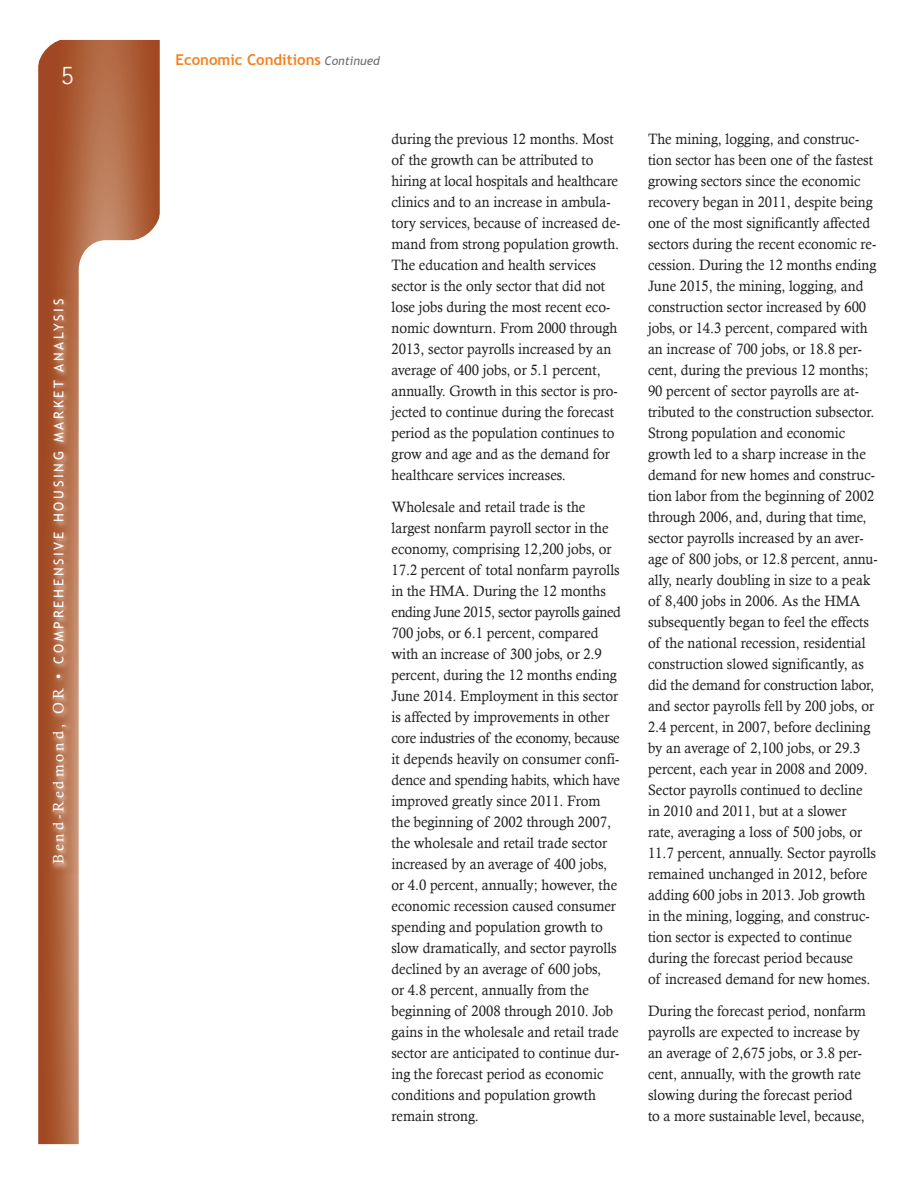
<style>
.page{position:relative;width:918px;height:1188px;background:#fff}
.page>*{position:absolute;margin:0;border:0;box-sizing:border-box;transform-origin:0 0}
.t1{font:300 27px "Rotis Sans Serif";color:#fff}
.body_text{font:15px/21px "Calisto";color:#231f20;scale:.95 1}
.t2{font:700 15px "Trebuchet MS";color:#f58220}
.t3{font:13.5px "Trebuchet MS";letter-spacing:.2em;color:#fff}
.s1{font-family:"Calisto";font-size:15px}
.s2{font-weight:400;font-style:italic;font-size:12px;color:#6d6e71}
</style>
<div class="page">
<svg style="left:38px;top:40px;width:122px;height:1104px;background:#af6440"></svg>
<svg style="left:79px;top:240px;width:81px;height:904px"></svg>
<svg style="left:38px;top:39px;width:30px;height:30px"></svg>
<svg style="left:130px;top:210px;width:30px;height:36px"></svg>
<img style="left:46px;top:290px;width:31px;height:584px">
<h1 class="t1" style="left:61px;top:60px;width:14px">5</h1>
<p class="t3" style="left:51px;top:864px;width:567px;rotate:-90deg"><span class="s1">Bend-Redmond, OR •</span> COMPREHENSIVE HOUSING MARKET ANALYSIS</p>
<p class="t2" style="left:176px;top:50px;width:206px">Economic Conditions <span class="s2">Continued</span></p>
<p class="body_text" style="left:392px;top:128px;width:242px">during the previous 12 months. Most of the growth can be attributed to hiring at local hospitals and healthcare clinics and to an increase in ambula&shy;tory services, because of increased de&shy;mand from strong population growth.<br>The education and health services sector is the only sector that did not lose jobs during the most recent eco&shy;nomic downturn. From 2000 through 2013, sector payrolls increased by an average of 400 jobs, or 5.1 percent, annually. Growth in this sector is pro&shy;jected to continue during the forecast period as the population continues to grow and age and as the demand for healthcare services increases.</p>
<p class="body_text" style="left:392px;top:496px;width:243px">Wholesale and retail trade is the largest nonfarm payroll sector in the economy, comprising 12,200 jobs, or 17.2 percent of total nonfarm payrolls in the HMA. During the 12 months ending June 2015, sector payrolls gained 700 jobs, or 6.1 percent, compared with an increase of 300 jobs, or 2.9 percent, during the 12 months ending June 2014. Employment in this sector is affected by improvements in other core industries of the economy, because it depends heavily on consumer confi&shy;dence and spending habits, which have improved greatly since 2011. From the beginning of 2002 through 2007, the wholesale and retail trade sector increased by an average of 400 jobs, or 4.0 percent, annually; however, the economic recession caused consumer spending and population growth to slow dramatically, and sector payrolls declined by an average of 600 jobs,<br>or 4.8 percent, annually from the beginning of 2008 through 2010. Job gains in the wholesale and retail trade sector are anticipated to continue dur&shy;ing the forecast period as economic conditions and population growth remain strong.</p>
<p class="body_text" style="left:648px;top:128px;width:243px">The mining, logging, and construc&shy;tion sector has been one of the fastest growing sectors since the economic recovery began in 2011, despite being one of the most significantly affected sectors during the recent economic re&shy;cession. During the 12 months ending June 2015, the mining, logging, and construction sector increased by 600 jobs, or 14.3 percent, compared with an increase of 700 jobs, or 18.8 per&shy;cent, during the previous 12 months; 90 percent of sector payrolls are at&shy;tributed to the construction subsector.<br>Strong population and economic growth led to a sharp increase in the demand for new homes and construc&shy;tion labor from the beginning of 2002 through 2006, and, during that time, sector payrolls increased by an aver&shy;age of 800 jobs, or 12.8 percent, annu&shy;ally, nearly doubling in size to a peak of 8,400 jobs in 2006. As the HMA subsequently began to feel the effects of the national recession, residential construction slowed significantly, as did the demand for construction labor, and sector payrolls fell by 200 jobs, or 2.4 percent, in 2007, before declining by an average of 2,100 jobs, or 29.3 percent, each year in 2008 and 2009.<br>Sector payrolls continued to decline in 2010 and 2011, but at a slower<br>rate, averaging a loss of 500 jobs, or 11.7 percent, annually. Sector payrolls remained unchanged in 2012, before adding 600 jobs in 2013. Job growth in the mining, logging, and construc&shy;tion sector is expected to continue during the forecast period because<br>of increased demand for new homes.</p>
<p class="body_text" style="left:648px;top:1000px;width:231px">During the forecast period, nonfarm payrolls are expected to increase by an average of 2,675 jobs, or 3.8 per&shy;cent, annually, with the growth rate slowing during the forecast period to a more sustainable level, because,</p>
</div>
